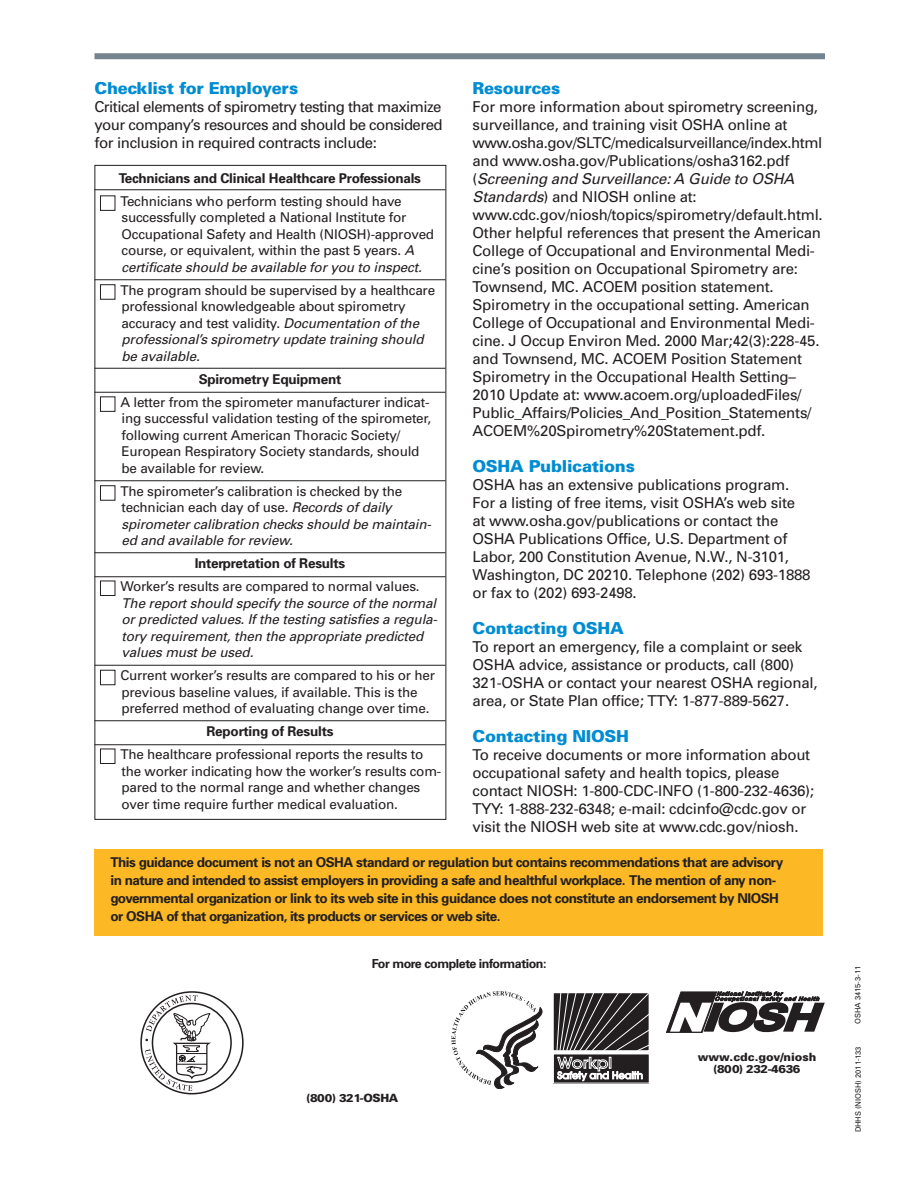
<style>
.page{position:relative;width:918px;height:1188px;background:#fff}
.page>*{position:absolute;margin:0;border:0;box-sizing:border-box;transform-origin:0 0}
.t1{font:900 16.5px "Univers";letter-spacing:-.015em;color:#008cd2}
.t2{font:15px/18px "Univers";letter-spacing:-.015em;color:#231f20}
.t3{font:13.5px/16.5px "Univers";letter-spacing:-.015em;color:#231f20}
.t4{font:italic 13.5px/16.5px "Univers";letter-spacing:-.01em;color:#231f20}
.t5{font:700 13.5px/18px "Univers";letter-spacing:-.035em;color:#231f20}
.t6{font:700 13.5px "Univers";letter-spacing:-.015em;color:#231f20}
.t7{font:700 12.45px "Univers";letter-spacing:-.035em;color:#231f20}
.t8{font:900 11.4px/12px "Univers";color:#231f20;text-align:center}
.t9{font:900 11.4px "Univers";letter-spacing:-.025em;color:#231f20}
.t10{font:7.5px "Univers";color:#231f20}
.s1{font-style:italic}
.s2{font-style:normal}
</style>
<div class="page">
<hr style="left:94px;top:189px;width:352px;height:1px;background:#231f20">
<hr style="left:94px;top:279px;width:352px;height:1px;background:#231f20">
<hr style="left:94px;top:368px;width:352px;height:1px;background:#231f20">
<hr style="left:94px;top:392px;width:352px;height:1px;background:#231f20">
<hr style="left:94px;top:480px;width:352px;height:1px;background:#231f20">
<hr style="left:94px;top:552px;width:352px;height:1px;background:#231f20">
<hr style="left:94px;top:576px;width:352px;height:1px;background:#231f20">
<hr style="left:94px;top:665px;width:352px;height:1px;background:#231f20">
<hr style="left:94px;top:720px;width:352px;height:1px;background:#231f20">
<hr style="left:94px;top:744px;width:352px;height:1px;background:#231f20">
<div style="left:94px;top:849px;width:730px;height:87px;background:#fcb825"></div>
<div style="left:94px;top:53px;width:731px;height:6px;background:#76848f"></div>
<svg style="left:666px;top:992px;width:159px;height:41px"></svg>
<div style="left:140px;top:991px;width:104px;height:103px;border:2px solid #231f20;border-radius:50%"></div>
<svg style="left:145px;top:995px;width:68px;height:96px"></svg>
<svg style="left:451px;top:991px;width:91px;height:98px"></svg>
<div style="left:553px;top:993px;width:96px;height:58px;border:1px solid #fff"></div>
<svg style="left:557px;top:993px;width:92px;height:88px;background:#555253"></svg>
<h4 class="t1" style="left:94px;top:83px;width:205px">Checklist for Employers</h4>
<p class="t2" style="left:94px;top:99px;width:350px;text-align:justify">Critical elements of spirometry testing that maximize your company’s resources and should be considered for inclusion in required contracts include:</p>
<p class="t6" style="left:119px;top:173px;width:304px">Technicians and Clinical Healthcare Professionals</p>
<p class="t3" style="left:122px;top:194px;width:314px;text-indent:-22px">■ Technicians who perform testing should have successfully completed a National Institute for Occupational Safety and Health (NIOSH)-approved course, or equivalent, within the past 5 years. <span class="s1">A certificate should be available for you to inspect.</span></p>
<p class="t3" style="left:122px;top:283px;width:315px;text-indent:-22px">■ The program should be supervised by a healthcare professional knowledgeable about spirometry accuracy and test validity. <span class="s1">Documentation of the professional’s spirometry update training should be available.</span></p>
<p class="t6" style="left:199px;top:374px;width:144px">Spirometry Equipment</p>
<p class="t3" style="left:122px;top:395px;width:311px;text-indent:-22px">■ A letter from the spirometer manufacturer indicat&shy;ing successful validation testing of the spirometer, following current American Thoracic Society/ European Respiratory Society standards, should be available for review.</p>
<p class="t4" style="left:122px;top:484px;width:311px;text-indent:-22px">■ <span class="s2">The spirometer’s calibration is checked by the technician each day of use.</span> Records of daily spirometer calibration checks should be maintain&shy;ed and available for review.</p>
<p class="t6" style="left:195px;top:559px;width:152px">Interpretation of Results</p>
<p class="t4" style="left:122px;top:579px;width:317px;text-indent:-22px">■ <span class="s2">Worker’s results are compared to normal values.<br></span>The report should specify the source of the normal or predicted values. If the testing satisfies a regula&shy;tory requirement, then the appropriate predicted values must be used.</p>
<p class="t3" style="left:122px;top:668px;width:315px;text-indent:-22px">■ Current worker’s results are compared to his or her previous baseline values, if available. This is the preferred method of evaluating change over time.</p>
<p class="t6" style="left:207px;top:726px;width:128px">Reporting of Results</p>
<p class="t3" style="left:122px;top:747px;width:321px;text-indent:-22px">■ The healthcare professional reports the results to the worker indicating how the worker’s results com&shy;pared to the normal range and whether changes over time require further medical evaluation.</p>
<h4 class="t1" style="left:472px;top:83px;width:89px">Resources</h4>
<p class="t2" style="left:472px;top:99px;width:352px">For more information about spirometry screening, surveillance, and training visit OSHA online at www.osha.gov/SLTC/medicalsurveillance/index.html and www.osha.gov/Publications/osha3162.pdf (<span class="s1">Screening and Surveillance: A Guide to OSHA Standards</span>) and NIOSH online at: www.cdc.gov/niosh/topics/spirometry/default.html.<br>Other helpful references that present the American College of Occupational and Environmental Medi&shy;cine’s position on Occupational Spirometry are:<br>Townsend, MC. ACOEM position statement.<br>Spirometry in the occupational setting. American College of Occupational and Environmental Medi&shy;cine. J Occup Environ Med. 2000 Mar;42(3):228-45. and Townsend, MC. ACOEM Position Statement Spirometry in the Occupational Health Setting– 2010 Update at: www.acoem.org/uploadedFiles/ Public_Affairs/Policies_And_Position_Statements/ ACOEM%20Spirometry%20Statement.pdf.</p>
<h4 class="t1" style="left:472px;top:460px;width:164px">OSHA Publications</h4>
<p class="t2" style="left:472px;top:477px;width:340px">OSHA has an extensive publications program.<br>For a listing of free items, visit OSHA’s web site at www.osha.gov/publications or contact the OSHA Publications Office, U.S. Department of Labor, 200 Constitution Avenue, N.W., N-3101, Washington, DC 20210. Telephone (202) 693-1888 or fax to (202) 693-2498.</p>
<h4 class="t1" style="left:472px;top:622px;width:153px">Contacting OSHA</h4>
<p class="t2" style="left:472px;top:639px;width:347px">To report an emergency, file a complaint or seek OSHA advice, assistance or products, call (800)<br>321-OSHA or contact your nearest OSHA regional, area, or State Plan office; TTY: 1-877-889-5627.</p>
<h4 class="t1" style="left:472px;top:730px;width:158px">Contacting NIOSH</h4>
<p class="t2" style="left:472px;top:747px;width:343px">To receive documents or more information about occupational safety and health topics, please contact NIOSH: 1-800-CDC-INFO (1-800-232-4636); TYY: 1-888-232-6348; e-mail: cdcinfo@cdc.gov or visit the NIOSH web site at www.cdc.gov/niosh.</p>
<p class="t5" style="left:110px;top:854px;width:674px">This guidance document is not an OSHA standard or regulation but contains recommendations that are advisory in nature and intended to assist employers in providing a safe and healthful workplace. The mention of any non&shy;governmental organization or link to its web site in this guidance does not constitute an endorsement by NIOSH or OSHA of that organization, its products or services or web site.</p>
<h6 class="t7" style="left:372px;top:959px;width:176px">For more complete information:</h6>
<p class="t10" style="left:855px;top:1024px;width:59px;rotate:-90deg">OSHA 3415-3-11</p>
<p class="t9" style="left:307px;top:1093px;width:93px">(800) 321-OSHA</p>
<p class="t8" style="left:698px;top:1052px;width:120px">www.cdc.gov/niosh (800) 232-4636</p>
<p class="t10" style="left:855px;top:1132px;width:88px;rotate:-90deg">DHHS (NIOSH) 2011-133</p>
</div>
